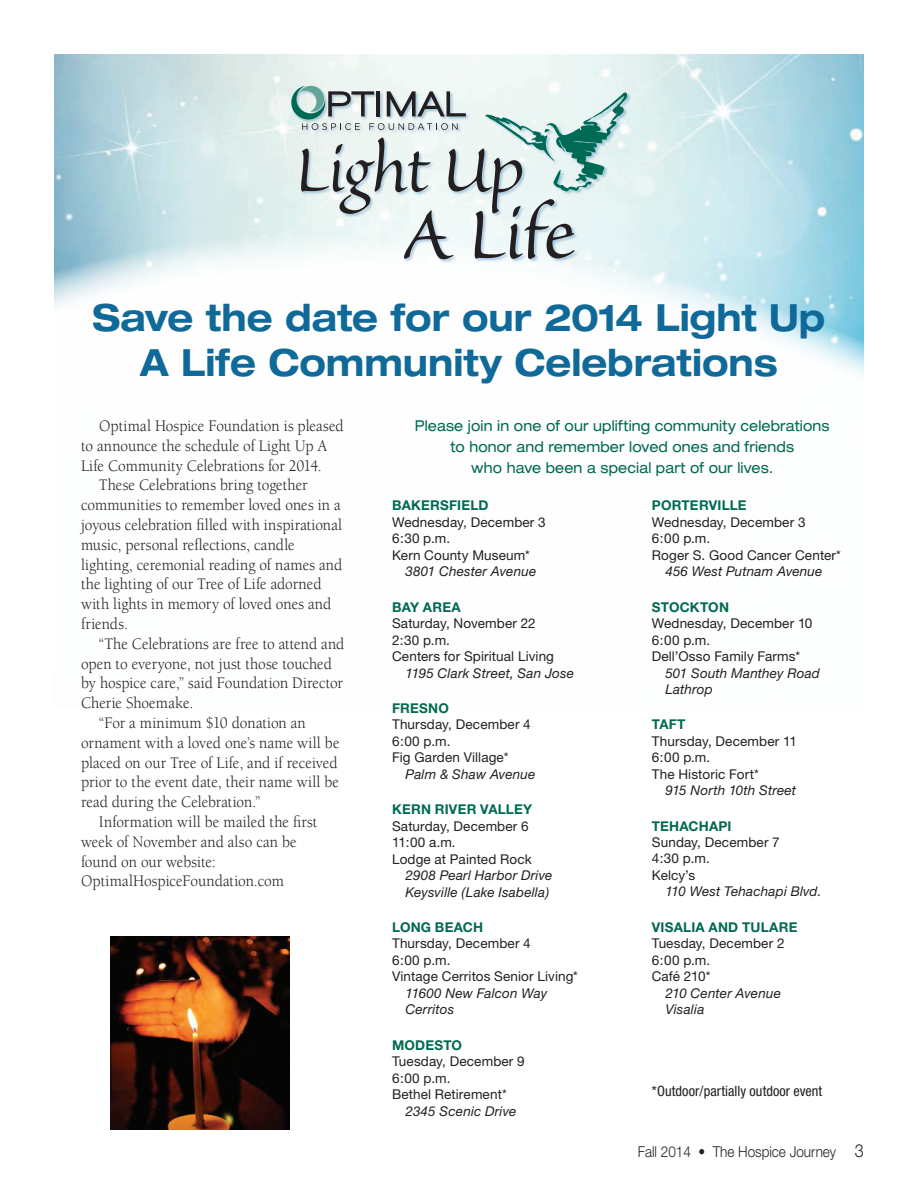
<style>
.page{position:relative;width:918px;height:1188px;background:#fff}
.page>*{position:absolute;margin:0;border:0;box-sizing:border-box;transform-origin:0 0}
.Headline{font:700 expanded 37.5px/45px "Helvetica Neue";color:#0f6999;text-align:center;scale:.91 1}
.Body_text{font:16.5px/19.8px "Berkeley";color:#231f20;scale:.93 1}
.Headline-2{font:expanded 15px/21px "Helvetica Neue";letter-spacing:.01em;color:#006951;text-align:center;scale:.91 1}
.t1{font:300 15px "Helvetica Neue";color:#231f20;scale:.9 1}
.location_info{font:condensed 14.25px "Helvetica Neue";letter-spacing:.005em;color:#231f20}
.location_info-2{font:13.5px "Helvetica Neue";letter-spacing:.01em;color:#231f20}
.address{font:italic 13.5px "Helvetica Neue";letter-spacing:.01em;color:#231f20}
.city{font:700 13.5px "Helvetica Neue";letter-spacing:.015em;color:#006951}
.s1{font-size:18px}
</style>
<div class="page">
<img style="left:54px;top:55px;width:810px;height:164px">
<svg style="left:54px;top:219px;width:810px;height:157px"></svg>
<div style="left:290px;top:85px;width:341px;height:178px;background:#0155a7;opacity:.3"></div>
<svg style="left:289px;top:84px;width:340px;height:175px"></svg>
<img style="left:110px;top:936px;width:180px;height:193px">
<p class="Headline" style="left:93px;top:294px;width:807px">Save the date for our 2014 Light Up<br>A Life Community Celebrations</p>
<p class="Body_text" style="left:81px;top:416px;width:284px;text-indent:18px">Optimal Hospice Foundation is pleased to announce the schedule of Light Up A<br>Life Community Celebrations for 2014.</p>
<p class="Body_text" style="left:81px;top:476px;width:283px;text-indent:18px">These Celebrations bring together communities to remember loved ones in a joyous celebration filled with inspirational music, personal reflections, candle lighting, ceremonial reading of names and the lighting of our Tree of Life adorned with lights in memory of loved ones and friends.</p>
<p class="Body_text" style="left:81px;top:634px;width:285px;text-indent:18px">“The Celebrations are free to attend and open to everyone, not just those touched by hospice care,” said Foundation Director Cherie Shoemake.</p>
<p class="Body_text" style="left:81px;top:713px;width:280px;text-indent:18px">“For a minimum $10 donation an ornament with a loved one’s name will be placed on our Tree of Life, and if received prior to the event date, their name will be read during the Celebration.”</p>
<p class="Body_text" style="left:81px;top:812px;width:256px;text-indent:18px">Information will be mailed the first week of November and also can be found on our website:<br>OptimalHospiceFoundation.com</p>
<p class="Headline-2" style="left:415px;top:414px;width:457px">Please join in one of our uplifting community celebrations to honor and remember loved ones and friends<br>who have been a special part of our lives.</p>
<p class="city" style="left:392px;top:497px;width:98px">BAKERSFIELD</p>
<p class="location_info-2" style="left:392px;top:514px;width:155px">Wednesday, December 3</p>
<p class="location_info-2" style="left:392px;top:531px;width:60px">6:30 p.m.</p>
<p class="location_info-2" style="left:392px;top:547px;width:139px">Kern County Museum*</p>
<p class="address" style="left:406px;top:563px;width:132px">3801 Chester Avenue</p>
<p class="city" style="left:392px;top:598px;width:70px">BAY AREA</p>
<p class="location_info-2" style="left:392px;top:615px;width:145px">Saturday, November 22</p>
<p class="location_info-2" style="left:392px;top:632px;width:59px">2:30 p.m.</p>
<p class="location_info-2" style="left:392px;top:648px;width:163px">Centers for Spiritual Living</p>
<p class="address" style="left:406px;top:665px;width:170px">1195 Clark Street, San Jose</p>
<p class="city" style="left:392px;top:700px;width:58px">FRESNO</p>
<p class="location_info-2" style="left:392px;top:716px;width:140px">Thursday, December 4</p>
<p class="location_info-2" style="left:392px;top:733px;width:60px">6:00 p.m.</p>
<p class="location_info-2" style="left:392px;top:749px;width:118px">Fig Garden Village*</p>
<p class="address" style="left:406px;top:766px;width:131px">Palm &amp; Shaw Avenue</p>
<p class="city" style="left:392px;top:801px;width:142px">KERN RIVER VALLEY</p>
<p class="location_info-2" style="left:392px;top:818px;width:138px">Saturday, December 6</p>
<p class="location_info-2" style="left:392px;top:834px;width:65px">11:00 a.m.</p>
<p class="location_info-2" style="left:392px;top:851px;width:141px">Lodge at Painted Rock</p>
<p class="address" style="left:406px;top:867px;width:148px">2908 Pearl Harbor Drive</p>
<p class="address" style="left:406px;top:884px;width:145px">Keysville (Lake Isabella)</p>
<p class="city" style="left:392px;top:919px;width:93px">LONG BEACH</p>
<p class="location_info-2" style="left:392px;top:935px;width:140px">Thursday, December 4</p>
<p class="location_info-2" style="left:392px;top:952px;width:60px">6:00 p.m.</p>
<p class="location_info-2" style="left:392px;top:968px;width:187px">Vintage Cerritos Senior Living*</p>
<p class="address" style="left:406px;top:985px;width:143px">11600 New Falcon Way</p>
<p class="address" style="left:406px;top:1001px;width:50px">Cerritos</p>
<p class="city" style="left:392px;top:1036px;width:72px">MODESTO</p>
<p class="location_info-2" style="left:392px;top:1053px;width:134px">Tuesday, December 9</p>
<p class="location_info-2" style="left:392px;top:1070px;width:60px">6:00 p.m.</p>
<p class="location_info-2" style="left:392px;top:1086px;width:116px">Bethel Retirement*</p>
<p class="address" style="left:406px;top:1103px;width:112px">2345 Scenic Drive</p>
<p class="city" style="left:652px;top:497px;width:96px">PORTERVILLE</p>
<p class="location_info-2" style="left:652px;top:514px;width:155px">Wednesday, December 3</p>
<p class="location_info-2" style="left:652px;top:530px;width:60px">6:00 p.m.</p>
<p class="location_info-2" style="left:652px;top:547px;width:191px">Roger S. Good Cancer Center*</p>
<p class="address" style="left:665px;top:563px;width:159px">456 West Putnam Avenue</p>
<p class="city" style="left:652px;top:598px;width:79px">STOCKTON</p>
<p class="location_info-2" style="left:652px;top:615px;width:162px">Wednesday, December 10</p>
<p class="location_info-2" style="left:652px;top:632px;width:60px">6:00 p.m.</p>
<p class="location_info-2" style="left:652px;top:648px;width:150px">Dell’Osso Family Farms*</p>
<p class="address" style="left:665px;top:665px;width:156px">501 South Manthey Road</p>
<p class="address" style="left:665px;top:681px;width:49px">Lathrop</p>
<p class="city" style="left:652px;top:716px;width:35px">TAFT</p>
<p class="location_info-2" style="left:652px;top:733px;width:147px">Thursday, December 11</p>
<p class="location_info-2" style="left:652px;top:749px;width:60px">6:00 p.m.</p>
<p class="location_info-2" style="left:652px;top:766px;width:109px">The Historic Fort*</p>
<p class="address" style="left:665px;top:782px;width:132px">915 North 10th Street</p>
<p class="city" style="left:652px;top:817px;width:81px">TEHACHAPI</p>
<p class="location_info-2" style="left:652px;top:834px;width:129px">Sunday, December 7</p>
<p class="location_info-2" style="left:652px;top:851px;width:59px">4:30 p.m.</p>
<p class="location_info-2" style="left:652px;top:867px;width:45px">Kelcy’s</p>
<p class="address" style="left:665px;top:884px;width:158px">110 West Tehachapi Blvd.</p>
<p class="city" style="left:652px;top:919px;width:147px">VISALIA AND TULARE</p>
<p class="location_info-2" style="left:652px;top:935px;width:134px">Tuesday, December 2</p>
<p class="location_info-2" style="left:652px;top:952px;width:60px">6:00 p.m.</p>
<p class="location_info-2" style="left:652px;top:968px;width:60px">Café 210*</p>
<p class="address" style="left:665px;top:985px;width:117px">210 Center Avenue</p>
<p class="address" style="left:665px;top:1001px;width:40px">Visalia</p>
<p class="location_info" style="left:652px;top:1082px;width:172px">*Outdoor/partially outdoor event</p>
<p class="t1" style="left:638px;top:1143px;width:253px">Fall 2014 • The Hospice Journey <span class="s1">3</span></p>
</div>
